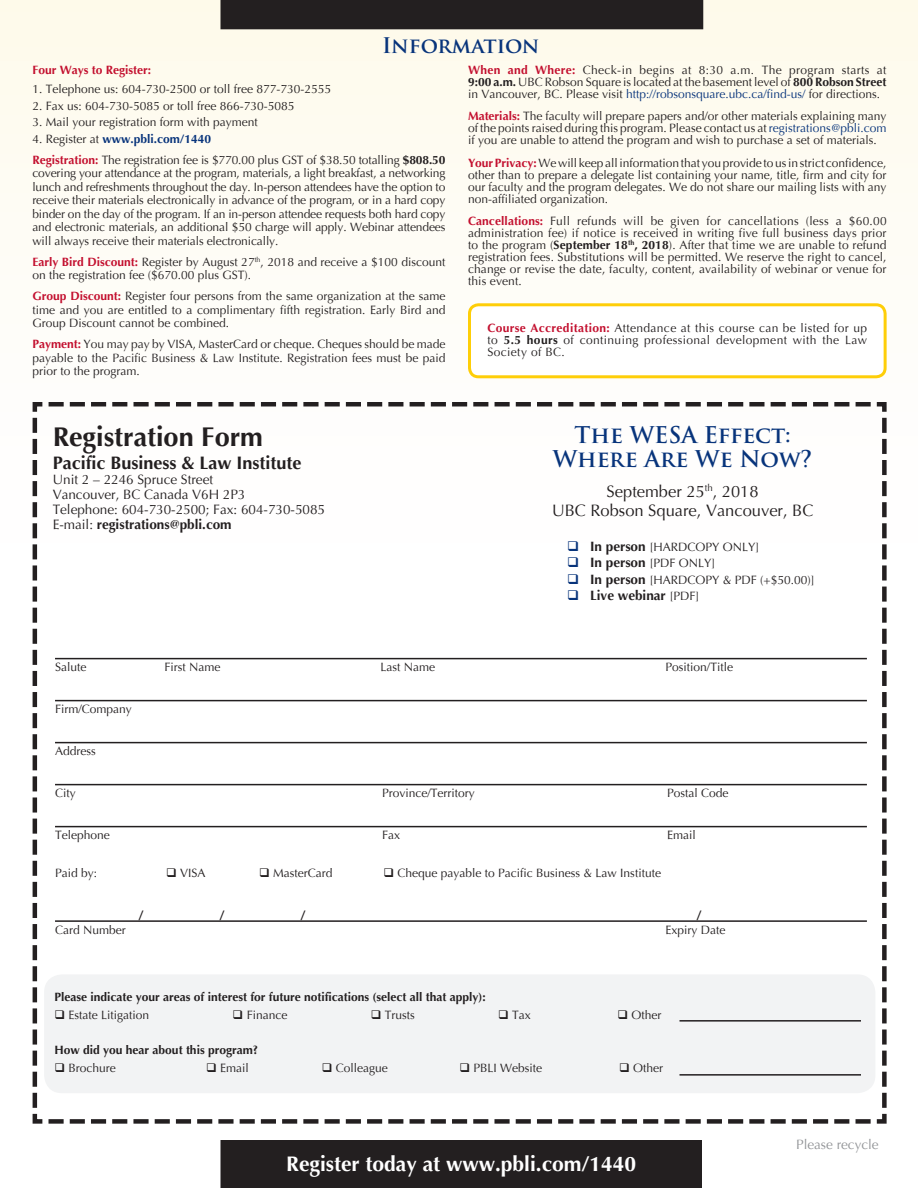
<style>
.page{position:relative;width:918px;height:1188px;background:#fefcf5}
.page>*{position:absolute;margin:0;border:0;box-sizing:border-box;transform-origin:0 0}
.t1{font:700 27px "Optima";color:#231f20}
.t2{font:700 22.5px/24px "Trajan Pro";color:#08347b;text-align:center}
.t3{font:700 21px "Optima";color:#fff}
.t4{font:700 21px "Trajan Pro";letter-spacing:-.005em;color:#08347b}
.t5{font:700 18px "Optima";color:#231f20}
.t6{font:16.5px/19.5px "Optima";color:#231f20;text-align:center}
.t7{font:13.5px/15px "Optima";color:#231f20}
.t8{font:700 13.5px "Optima";color:#231f20}
.t9{font:13.5px "Optima";color:#939598}
.t10{font:12px/12px "Optima";color:#231f20;text-align:justify}
.t11{font:700 12px "Optima";color:#231f20}
.t12{font:700 12px "Optima";color:#c3102f}
.s1{font-weight:700;color:#c3102f}
.s2{font-weight:700}
.s3{color:#08347b}
.s4{font-weight:700;color:#08347b}
.s5{font-weight:700;font-size:13.5px}
.s6{font-weight:400;font-size:12px}
</style>
<div class="page">
<div style="left:220px;top:0;width:483px;height:29px;background:#231f20"></div>
<div style="left:220px;top:1140px;width:482px;height:48px;background:#231f20"></div>
<div style="left:32px;top:402px;width:855px;height:722px;background:#fff"></div>
<div style="left:44px;top:974px;width:831px;height:119px;background:#f2f3f4;border-radius:18px"></div>
<hr style="left:680px;top:1020px;width:181px;height:2px;background:#231f20">
<hr style="left:680px;top:1074px;width:181px;height:2px;background:#231f20">
<div style="left:470px;top:305px;width:415px;height:72px;background:#fff;border-radius:9px"></div>
<div style="left:468px;top:303px;width:419px;height:75px;border:3px solid #fece08;border-radius:9px"></div>
<hr style="left:55px;top:658px;width:812px;height:1px;background:#231f20">
<hr style="left:55px;top:700px;width:812px;height:1px;background:#231f20">
<hr style="left:55px;top:742px;width:812px;height:1px;background:#231f20">
<hr style="left:55px;top:784px;width:812px;height:1px;background:#231f20">
<hr style="left:55px;top:826px;width:812px;height:1px;background:#231f20">
<hr style="left:55px;top:920px;width:812px;height:2px;background:#231f20">
<h3 class="t4" style="left:382px;top:32px;width:159px">Information</h3>
<p class="t10" style="left:468px;top:64px;width:420px"><span class="s1">When and Where:</span> Check-in begins at 8:30 a.m. The program starts at <span class="s2">9:00 a.m.</span> UBC Robson Square is located at the basement level of <span class="s2">800 Robson Street </span>in Vancouver, BC. Please visit <span class="s3">http://robsonsquare.ubc.ca/find-us/</span> for directions.</p>
<p class="t10" style="left:468px;top:110px;width:420px"><span class="s1">Materials:</span> The faculty will prepare papers and/or other materials explaining many of the points raised during this program. Please contact us at <span class="s3">registrations@pbli.com </span>if you are unable to attend the program and wish to purchase a set of materials.</p>
<p class="t10" style="left:468px;top:157px;width:420px"><span class="s1">Your Privacy:</span>We will keep all information that you provide to us in strict confidence, other than to prepare a delegate list containing your name, title, firm and city for our faculty and the program delegates. We do not share our mailing lists with any non-affiliated organization.</p>
<p class="t10" style="left:468px;top:215px;width:420px"><span class="s1">Cancellations:</span> Full refunds will be given for cancellations (less a $60.00 administration fee) if notice is received in writing five full business days prior to the program (<span class="s2">September 18</span><sup>th</sup><span class="s2">, 2018</span>). After that time we are unable to refund registration fees. Substitutions will be permitted. We reserve the right to cancel, change or revise the date, faculty, content, availability of webinar or venue for this event.</p>
<p class="t12" style="left:32px;top:63px;width:120px">Four Ways to Register:</p>
<p class="t10" style="left:32px;top:83px;width:300px">1. Telephone us: 604-730-2500 or toll free 877-730-2555</p>
<p class="t10" style="left:32px;top:100px;width:264px">2. Fax us: 604-730-5085 or toll free 866-730-5085</p>
<p class="t10" style="left:32px;top:116px;width:227px">3. Mail your registration form with payment</p>
<p class="t10" style="left:32px;top:128px;width:415px;line-height:21px">4. Register at <span class="s4">www.pbli.com/1440<br></span><span class="s1">Registration:</span> The registration fee is $770.00 plus GST of $38.50 totalling <span class="s2">$808.50</span></p>
<p class="t10" style="left:32px;top:167px;width:415px;line-height:13.5px">covering your attendance at the program, materials, a light breakfast, a networking lunch and refreshments throughout the day. In-person attendees have the option to receive their materials electronically in advance of the program, or in a hard copy binder on the day of the program. If an in-person attendee requests both hard copy and electronic materials, an additional $50 charge will apply. Webinar attendees will always receive their materials electronically.</p>
<p class="t10" style="left:32px;top:255px;width:415px;line-height:13.5px"><span class="s1">Early Bird Discount:</span> Register by August 27<sup>th</sup>, 2018 and receive a $100 discount on the registration fee ($670.00 plus GST).</p>
<p class="t10" style="left:32px;top:290px;width:415px;line-height:13.5px"><span class="s1">Group Discount:</span> Register four persons from the same organization at the same time and you are entitled to a complimentary fifth registration. Early Bird and Group Discount cannot be combined.</p>
<p class="t10" style="left:32px;top:338px;width:415px;line-height:13.5px"><span class="s1">Payment:</span> You may pay by VISA, MasterCard or cheque. Cheques should be made payable to the Pacific Business &amp; Law Institute. Registration fees must be paid prior to the program.</p>
<p class="t10" style="left:488px;top:322px;width:381px"><span class="s1">Course Accreditation:</span> Attendance at this course can be listed for up to <span class="s2">5.5 hours</span> of continuing professional development with the Law Society of BC.</p>
<h1 class="t1" style="left:53px;top:422px;width:212px">Registration Form</h1>
<h3 class="t5" style="left:53px;top:453px;width:250px">Pacific Business &amp; Law Institute</h3>
<p class="t7" style="left:53px;top:472px;width:274px">Unit 2 – 2246 Spruce Street<br>Vancouver, BC Canada V6H 2P3<br>Telephone: 604-730-2500; Fax: 604-730-5085<br>E-mail: <span class="s2">registrations@pbli.com</span></p>
<h2 class="t2" style="left:553px;top:423px;width:261px">The WESA Effect:<br>Where Are We Now?</h2>
<h3 class="t6" style="left:552px;top:482px;width:263px">September 25<sup>th</sup>, 2018<br>UBC Robson Square, Vancouver, BC</h3>
<p class="t10" style="left:567px;top:541px;width:194px"><span class="s3">❑</span> <span class="s5">In person</span> [HARDCOPY ONLY]</p>
<p class="t10" style="left:567px;top:558px;width:150px"><span class="s3">❑</span> <span class="s5">In person</span> [PDF ONLY]</p>
<p class="t10" style="left:567px;top:574px;width:249px"><span class="s3">❑</span> <span class="s5">In person</span> [HARDCOPY &amp; PDF (+$50.00)]</p>
<p class="t8" style="left:567px;top:588px;width:134px"><span class="s3">❑</span> Live webinar <span class="s6">[PDF]</span></p>
<p class="t10" style="left:55px;top:662px;width:33px">Salute</p>
<p class="t10" style="left:165px;top:662px;width:58px">First Name</p>
<p class="t10" style="left:381px;top:662px;width:56px">Last Name</p>
<p class="t10" style="left:666px;top:662px;width:69px">Position/Title</p>
<p class="t10" style="left:55px;top:704px;width:78px">Firm/Company</p>
<p class="t10" style="left:55px;top:746px;width:42px">Address</p>
<p class="t10" style="left:55px;top:788px;width:22px">City</p>
<p class="t10" style="left:382px;top:788px;width:94px">Province/Territory</p>
<p class="t10" style="left:667px;top:788px;width:63px">Postal Code</p>
<p class="t10" style="left:55px;top:830px;width:56px">Telephone</p>
<p class="t10" style="left:382px;top:830px;width:20px">Fax</p>
<p class="t10" style="left:667px;top:830px;width:30px">Email</p>
<p class="t10" style="left:55px;top:867px;width:44px">Paid by:</p>
<p class="t10" style="left:166px;top:867px;width:41px">❑ VISA</p>
<p class="t10" style="left:259px;top:867px;width:75px">❑ MasterCard</p>
<p class="t10" style="left:384px;top:867px;width:279px">❑ Cheque payable to Pacific Business &amp; Law Institute</p>
<p class="t8" style="left:138px;top:908px;width:7px">/</p>
<p class="t8" style="left:219px;top:908px;width:7px">/</p>
<p class="t8" style="left:300px;top:908px;width:7px">/</p>
<p class="t8" style="left:697px;top:908px;width:7px">/</p>
<p class="t10" style="left:55px;top:924px;width:72px">Card Number</p>
<p class="t10" style="left:666px;top:924px;width:62px">Expiry Date</p>
<p class="t11" style="left:55px;top:991px;width:433px">Please indicate your areas of interest for future notifications (select all that apply):</p>
<p class="t10" style="left:55px;top:1010px;width:96px">❑ Estate Litigation</p>
<p class="t10" style="left:233px;top:1010px;width:56px">❑ Finance</p>
<p class="t10" style="left:371px;top:1010px;width:46px">❑ Trusts</p>
<p class="t10" style="left:498px;top:1010px;width:34px">❑ Tax</p>
<p class="t10" style="left:618px;top:1010px;width:46px">❑ Other</p>
<p class="t11" style="left:55px;top:1043px;width:205px">How did you hear about this program?</p>
<p class="t10" style="left:55px;top:1062px;width:63px">❑ Brochure</p>
<p class="t10" style="left:206px;top:1062px;width:44px">❑ Email</p>
<p class="t10" style="left:322px;top:1062px;width:68px">❑ Colleague</p>
<p class="t10" style="left:460px;top:1062px;width:84px">❑ PBLI Website</p>
<p class="t10" style="left:619px;top:1062px;width:46px">❑ Other</p>
<h3 class="t3" style="left:286px;top:1152px;width:352px">Register today at www.pbli.com/1440</h3>
<p class="t9" style="left:796px;top:1137px;width:84px">Please recycle</p>
</div>
